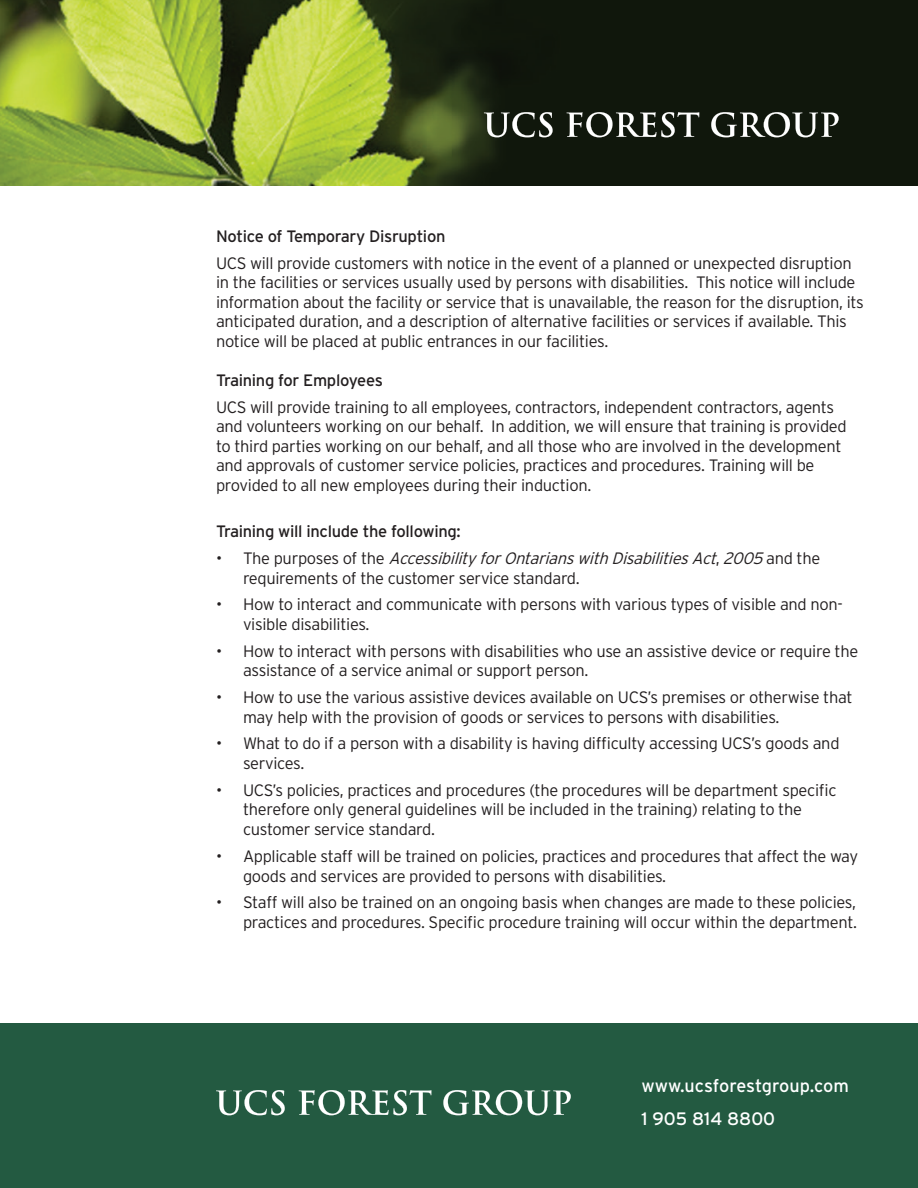
<style>
.page{position:relative;width:918px;height:1188px;background:#fff}
.page>*{position:absolute;margin:0;border:0;box-sizing:border-box;transform-origin:0 0}
.t1{font:18px "Interstate";color:#fff}
.Body{font:300 16.5px/19.8px "Interstate";letter-spacing:-.02em;color:#231f20}
.Body-2{font:16.5px "Interstate";letter-spacing:-.02em;color:#231f20}
.s1{font-style:italic}
</style>
<div class="page">
<img style="left:0;top:0;width:918px;height:186px">
<div style="left:0;top:1024px;width:918px;height:164px;background:#235a41"></div>
<svg style="left:216px;top:1090px;width:69px;height:25px"></svg>
<svg style="left:299px;top:1090px;width:132px;height:25px"></svg>
<svg style="left:443px;top:1090px;width:128px;height:25px"></svg>
<svg style="left:484px;top:112px;width:69px;height:25px"></svg>
<svg style="left:567px;top:112px;width:132px;height:25px"></svg>
<svg style="left:711px;top:112px;width:128px;height:25px"></svg>
<p class="Body-2" style="left:216px;top:227px;width:231px">Notice of Temporary Disruption</p>
<p class="Body" style="left:216px;top:253px;width:650px">UCS will provide customers with notice in the event of a planned or unexpected disruption in the facilities or services usually used by persons with disabilities. This notice will include information about the facility or service that is unavailable, the reason for the disruption, its anticipated duration, and a description of alternative facilities or services if available. This notice will be placed at public entrances in our facilities.</p>
<p class="Body-2" style="left:216px;top:371px;width:168px">Training for Employees</p>
<p class="Body" style="left:216px;top:397px;width:632px">UCS will provide training to all employees, contractors, independent contractors, agents and volunteers working on our behalf. In addition, we will ensure that training is provided to third parties working on our behalf, and all those who are involved in the development and approvals of customer service policies, practices and procedures. Training will be provided to all new employees during their induction.</p>
<p class="Body-2" style="left:216px;top:522px;width:246px">Training will include the following:</p>
<p class="Body" style="left:243px;top:548px;width:579px;text-indent:-27px">• T h e p u r p o s e s o f t h e <span class="s1">AccessibilityforOntarianswithDisabilitiesAct</span>, <span class="s1">2005</span>a n d t h e requirements of the customer service standard.</p>
<p class="Body" style="left:243px;top:594px;width:601px;text-indent:-27px">• How to interact and communicate with persons with various types of visible and non&shy;visible disabilities.</p>
<p class="Body" style="left:243px;top:641px;width:617px;text-indent:-27px">• How to interact with persons with disabilities who use an assistive device or require the assistance of a service animal or support person.</p>
<p class="Body" style="left:243px;top:687px;width:611px;text-indent:-27px">• How to use the various assistive devices available on UCS’s premises or otherwise that may help with the provision of goods or services to persons with disabilities.</p>
<p class="Body" style="left:243px;top:733px;width:598px;text-indent:-27px">• What to do if a person with a disability is having difficulty accessing UCS’s goods and services.</p>
<p class="Body" style="left:243px;top:780px;width:595px;text-indent:-27px">• UCS’s policies, practices and procedures (the procedures will be department specific therefore only general guidelines will be included in the training) relating to the customer service standard.</p>
<p class="Body" style="left:243px;top:846px;width:617px;text-indent:-27px">• Applicable staff will be trained on policies, practices and procedures that affect the way goods and services are provided to persons with disabilities.</p>
<p class="Body" style="left:216px;top:892px;width:643px;text-align:right">• Staff will also be trained on an ongoing basis when changes are made to these policies, practices and procedures. Specific procedure training will occur within the department.</p>
<p class="t1" style="left:642px;top:1076px;width:209px">www.ucsforestgroup.com</p>
<p class="t1" style="left:642px;top:1108px;width:135px">1 905 814 8800</p>
</div>
